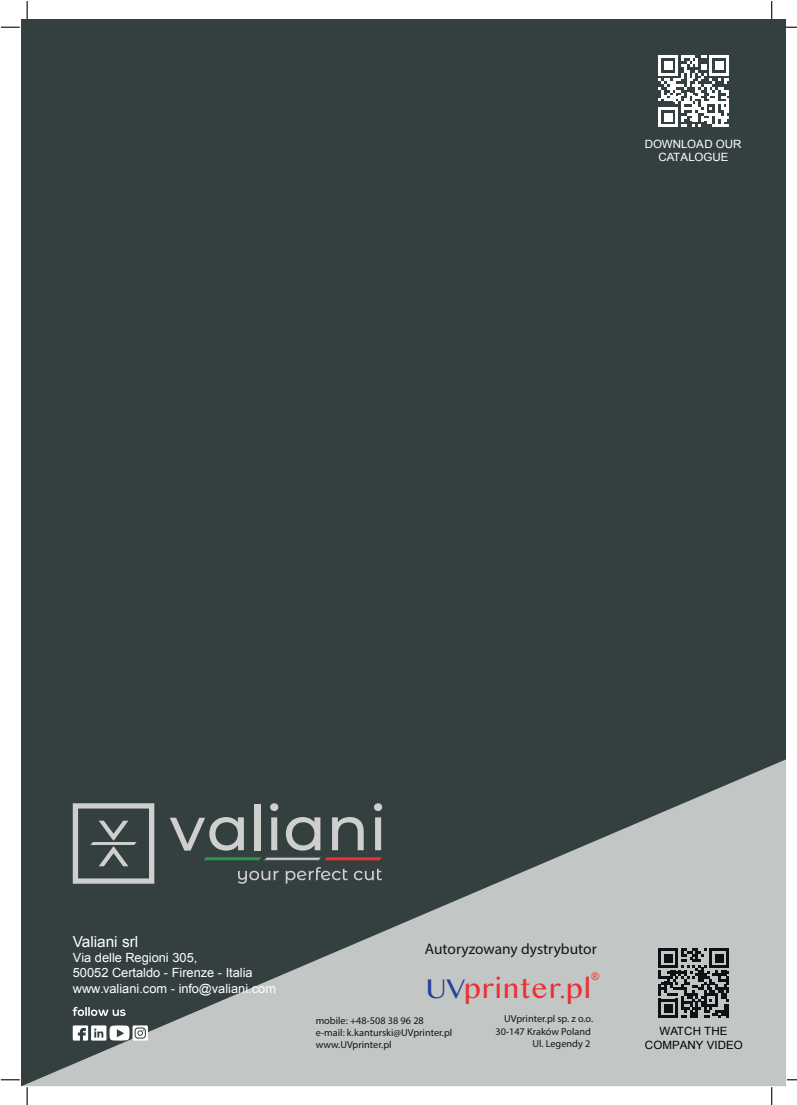
<style>
.page{position:relative;width:797px;height:1105px;background:#fff}
.page>*{position:absolute;margin:0;border:0;box-sizing:border-box;transform-origin:0 0}
.t1{font:28.62px "Sinhala MN";color:#ee2e33}
.t2{font:15.25px "Myriad Pro";color:#171419}
.t3{font:15.25px "Arial";color:#fff}
.t4{font:12.62px/15.2px "Arial";color:#fff}
.t5{font:11.38px/13.6px "Arial";color:#fff;text-align:center}
.t6{font:11.38px/13.6px "Arial";color:#000001;text-align:center}
.t7{font:10.38px "Arial";color:#ee2e33}
.t8{font:10.12px/12.1px "Myriad Pro";color:#171419}
.s1{color:#294099}
</style>
<div class="page">
<svg style="left:1px;top:26px;width:19px;height:2px"></svg>
<svg style="left:786px;top:26px;width:11px;height:2px"></svg>
<svg style="left:1px;top:1079px;width:19px;height:1px"></svg>
<svg style="left:26px;top:1px;width:2px;height:19px"></svg>
<svg style="left:26px;top:1087px;width:2px;height:18px"></svg>
<svg style="left:771px;top:1px;width:1px;height:19px"></svg>
<svg style="left:771px;top:1087px;width:1px;height:18px"></svg>
<div style="left:21px;top:20px;width:765px;height:1066px;background:#343f3f"></div>
<svg style="left:22px;top:759px;width:764px;height:327px;fill:#c2c7c5"></svg>
<svg style="left:73px;top:1025px;width:75px;height:15px"></svg>
<svg style="left:658px;top:56px;width:71px;height:71px"></svg>
<svg style="left:658px;top:948px;width:71px;height:70px;background:#5d6262"></svg>
<svg style="left:73px;top:1007px;width:53px;height:9px"></svg>
<p class="t5" style="left:644px;top:137px;width:98px">DOWNLOAD OUR<br>CATALOGUE</p>
<h2 class="t3" style="left:73px;top:932px;width:67px">Valiani srl</h2>
<p class="t4" style="left:73px;top:950px;width:205px">Via delle Regioni 305,<br>50052 Certaldo - Firenze - Italia www.valiani.com - info@valiani.com</p>
<h2 class="t2" style="left:425px;top:939px;width:173px">Autoryzowany dystrybutor</h2>
<h1 class="t1" style="left:426px;top:976px;width:167px"><span class="s1">UV</span>printer.pl</h1>
<p class="t7" style="left:591px;top:969px;width:9px">®</p>
<p class="t8" style="left:316px;top:1014px;width:138px">mobile: +48-508 38 96 28 e-mail: k.kanturski@UVprinter.pl www.UVprinter.pl</p>
<p class="t8" style="left:495px;top:1013px;width:99px;text-align:right">UVprinter.pl sp. z o.o.<br>30-147 Kraków Poland<br>Ul. Legendy 2</p>
<p class="t6" style="left:644px;top:1024px;width:100px">WATCH THE<br>COMPANY VIDEO</p>
</div>
